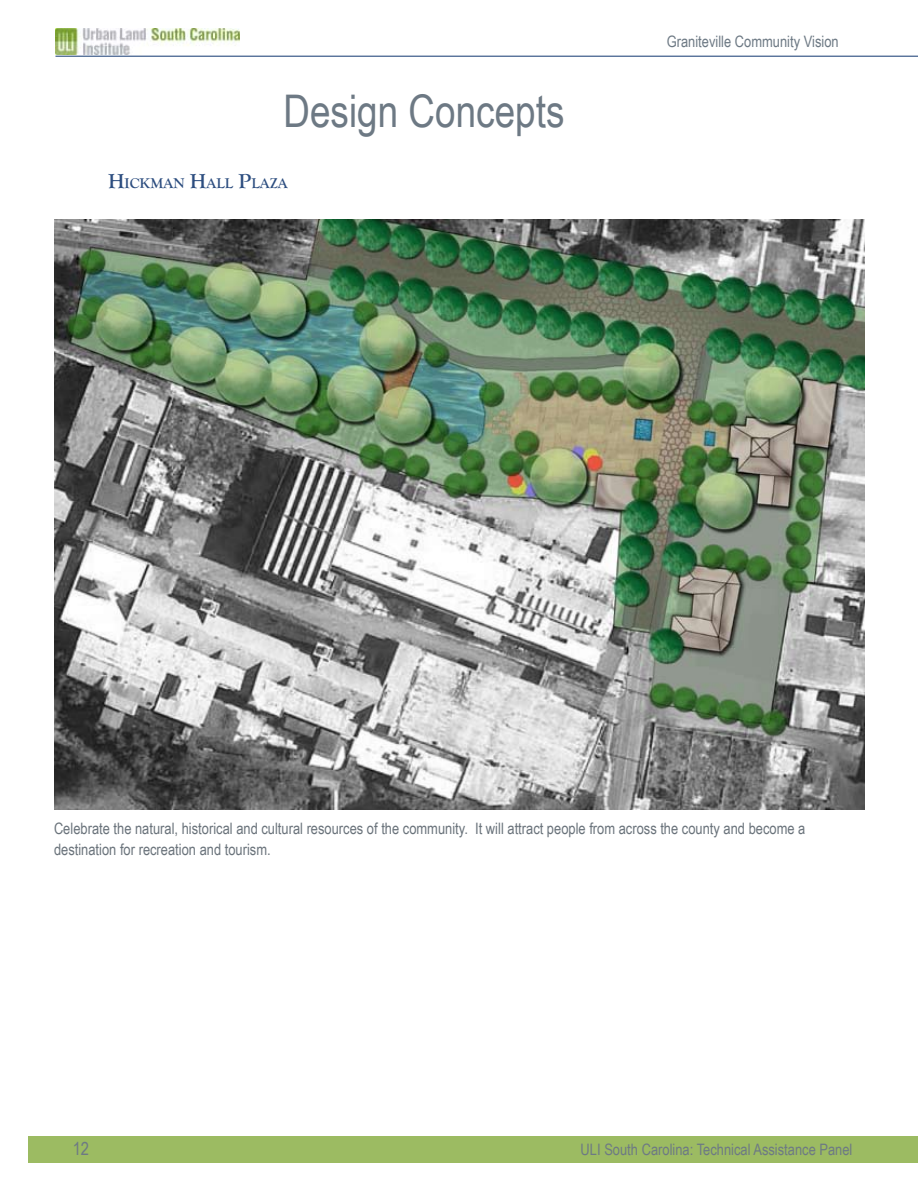
<style>
.page{position:relative;width:918px;height:1188px;background:#fff}
.page>*{position:absolute;margin:0;border:0;box-sizing:border-box;transform-origin:0 0}
.t1{font:45px "Arial Narrow";color:#6d7984}
.t2{font:18px "Arial Narrow";color:#6d7984}
.t3{font:15.75px/21px "Arial Narrow";color:#6a737b}
.t4{font:15.75px "Arial Narrow";color:#6d7984}
.t5{font:700 14.7px "Goudy Old Style T";color:#2c4d7f}
.s1{font-size:21px}
</style>
<div class="page">
<div style="left:28px;top:1137px;width:890px;height:26px;background:#9cbb62"></div>
<img style="left:56px;top:29px;width:184px;height:25px">
<hr style="left:55px;top:56px;width:863px;height:1px;background:#2c4d7f">
<img style="left:54px;top:219px;width:811px;height:591px">
<h1 class="t1" style="left:284px;top:78px;width:282px">Design Concepts</h1>
<p class="t5" style="left:108px;top:175px;width:181px"><span class="s1">H</span>IC KMAN <span class="s1">H</span>ALL <span class="s1">P</span>LAZA</p>
<p class="t4" style="left:667px;top:30px;width:174px">Graniteville Community Vision</p>
<p class="t3" style="left:54px;top:818px;width:753px">Celebrate the natural, historical and cultural resources of the community. It will attract people from across the county and become a destination for recreation and tourism.</p>
<p class="t2" style="left:73px;top:1136px;width:18px">12</p>
<p class="t4" style="left:581px;top:1138px;width:273px">ULI South Carolina: Technical Assistance Panel</p>
</div>
